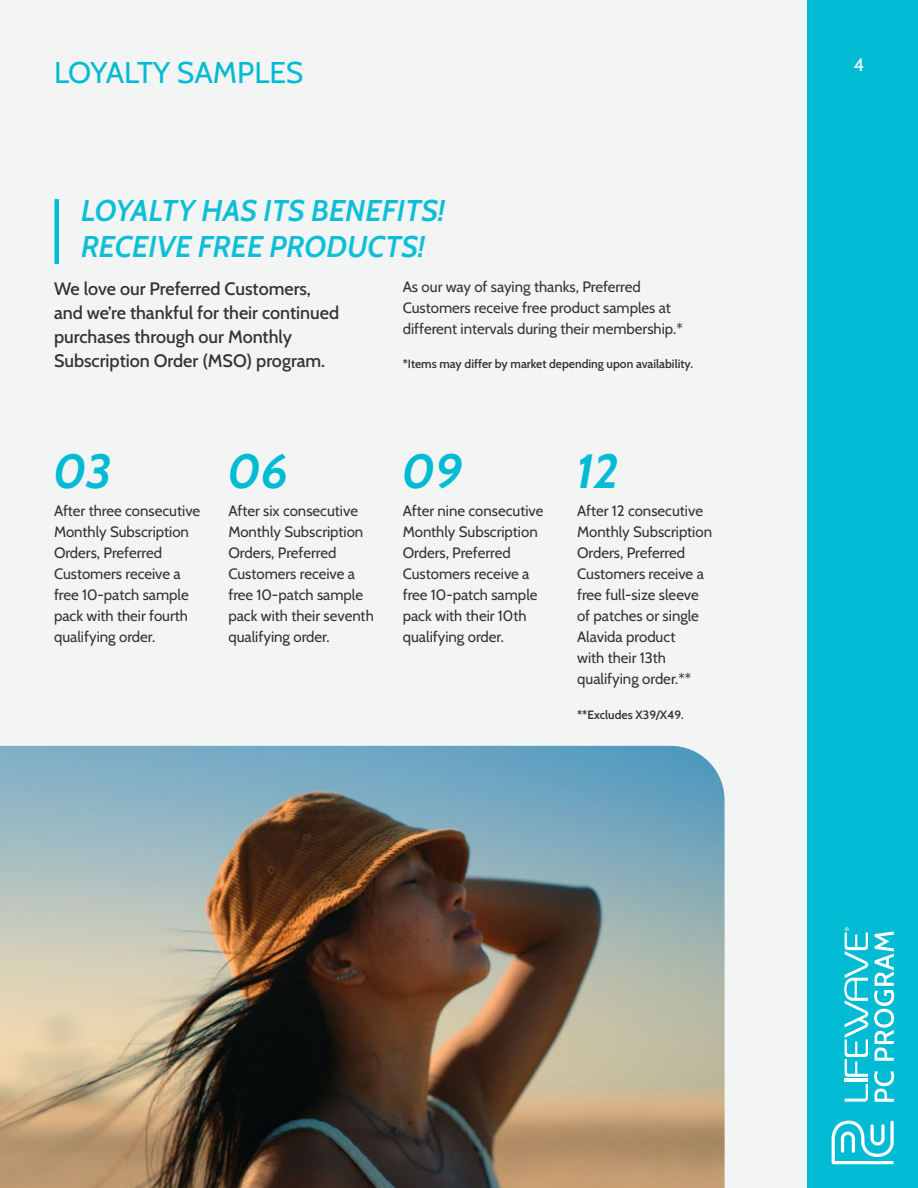
<style>
.page{position:relative;width:918px;height:1188px;background:#f3f4f4}
.page>*{position:absolute;margin:0;border:0;box-sizing:border-box;transform-origin:0 0}
.t1{font:italic 700 48px "Cabin";color:#00bbd3}
.t2{font:italic 600 30px/36px "Cabin";color:#0dbfd6}
.t3{font:30px "Cabin";color:#00bbd3}
.t4{font:500 18px/24px "Cabin";color:#333334}
.t5{font:18px "Cabin";color:#fff}
.t6{font:15px/21px "Cabin";color:#333334}
.t7{font:600 12px "Cabin";color:#333334}
</style>
<div class="page">
<img style="left:0;top:746px;width:724px;height:442px">
<div style="left:808px;top:0;width:110px;height:1188px;background:#00bbd3"></div>
<svg style="left:832px;top:927px;width:62px;height:237px"></svg>
<div style="left:54px;top:199px;width:5px;height:65px;background:#00bbd3"></div>
<h2 class="t3" style="left:54px;top:49px;width:251px">LOYALTY SAMPLES</h2>
<h2 class="t2" style="left:81px;top:190px;width:365px">LOYALTY HAS ITS BENEFITS!<br>RECEIVE FREE PRODUCTS!</h2>
<p class="t4" style="left:54px;top:275px;width:287px">We love our Preferred Customers, and we’re thankful for their continued purchases through our Monthly Subscription Order (MSO) program.</p>
<p class="t6" style="left:403px;top:275px;width:281px">As our way of saying thanks, Preferred<br>Customers receive free product samples at different intervals during their membership.*</p>
<p class="t7" style="left:403px;top:355px;width:292px">*Items may differ by market depending upon availability.</p>
<h1 class="t1" style="left:54px;top:433px;width:60px">03</h1>
<p class="t6" style="left:54px;top:499px;width:148px">After three consecutive<br>Monthly Subscription<br>Orders, Preferred<br>Customers receive a free 10-patch sample pack with their fourth qualifying order.</p>
<h1 class="t1" style="left:228px;top:433px;width:62px">06</h1>
<p class="t6" style="left:228px;top:499px;width:147px">After six consecutive<br>Monthly Subscription<br>Orders, Preferred<br>Customers receive a free 10-patch sample pack with their seventh qualifying order.</p>
<h1 class="t1" style="left:403px;top:433px;width:63px">09</h1>
<p class="t6" style="left:403px;top:499px;width:142px">After nine consecutive<br>Monthly Subscription<br>Orders, Preferred<br>Customers receive a free 10-patch sample pack with their 10th qualifying order.</p>
<h1 class="t1" style="left:577px;top:433px;width:44px">12</h1>
<p class="t6" style="left:577px;top:499px;width:136px">After 12 consecutive<br>Monthly Subscription<br>Orders, Preferred<br>Customers receive a free full-size sleeve of patches or single<br>Alavida product<br>with their 13th qualifying order.**</p>
<p class="t7" style="left:577px;top:705px;width:108px">**Excludes X39/X49.</p>
<p class="t5" style="left:854px;top:51px;width:12px">4</p>
</div>
